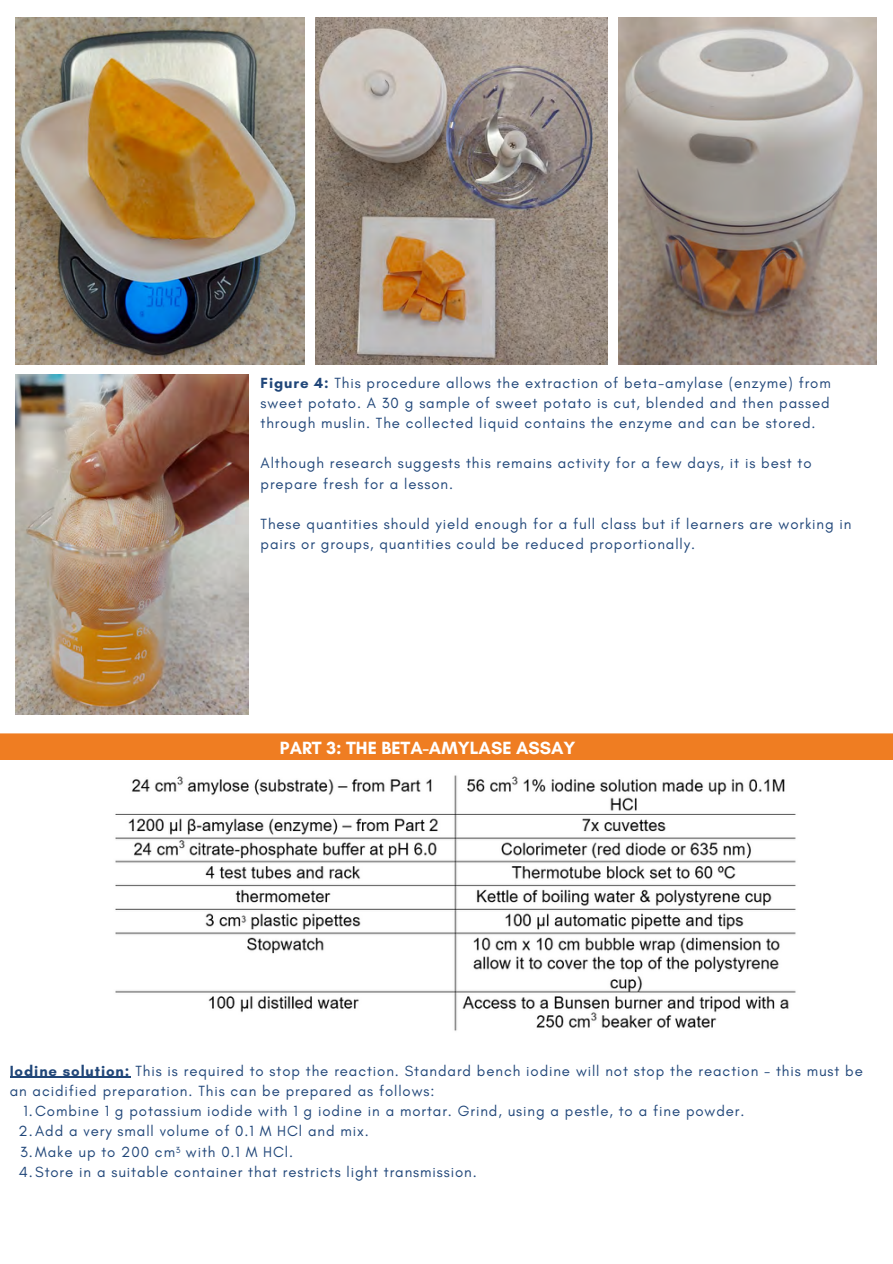
<style>
.page{position:relative;width:893px;height:1264px;background:#fff}
.page>*{position:absolute;margin:0;border:0;box-sizing:border-box;transform-origin:0 0}
.t1{font:700 18px "Glacial Indifference";color:#fff}
.t2{font:15px/20.2px "Glacial Indifference";letter-spacing:.06em;color:#204679}
.t3{font:9px "Glacial Indifference";color:#204679}
.s1{font-weight:700}
</style>
<div class="page">
<img style="left:16px;top:17px;width:289px;height:348px">
<img style="left:315px;top:17px;width:292px;height:348px">
<img style="left:618px;top:17px;width:258px;height:348px">
<img style="left:16px;top:374px;width:232px;height:340px">
<div style="left:0;top:733px;width:892px;height:27px;background:#ef7d22"></div>
<img style="left:115px;top:775px;width:681px;height:256px">
<hr style="left:10px;top:1076px;width:120px;height:1px;background:#204679">
<p class="t2" style="left:260px;top:372px;width:571px;text-align:justify"><span class="s1">Figure 4:</span> This procedure allows the extraction of beta-amylase (enzyme) from sweet potato. A 30 g sample of sweet potato is cut, blended and then passed through muslin. The collected liquid contains the enzyme and can be stored.</p>
<p class="t2" style="left:260px;top:453px;width:552px">Although research suggests this remains activity for a few days, it is best to prepare fresh for a lesson.</p>
<p class="t2" style="left:260px;top:514px;width:592px">These quantities should yield enough for a full class but if learners are working in pairs or groups, quantities could be reduced proportionally.</p>
<p class="t1" style="left:280px;top:737px;width:297px">PART 3: THE BETA-AMYLASE ASSAY</p>
<p class="t2" style="left:10px;top:1060px;width:854px"><span class="s1">Iodine solution:</span> This is required to stop the reaction. Standard bench iodine will not stop the reaction - this must be an acidified preparation. This can be prepared as follows:</p>
<p class="t2" style="left:24px;top:1100px;width:722px">1.Combine 1 g potassium iodide with 1 g iodine in a mortar. Grind, using a pestle, to a fine powder.</p>
<p class="t2" style="left:19px;top:1120px;width:351px">2.Add a very small volume of 0.1 M HCl and mix.</p>
<p class="t2" style="left:20px;top:1141px;width:274px">3.Make up to 200 cm with 0.1 M HCl.</p>
<p class="t2" style="left:19px;top:1161px;width:459px">4.Store in a suitable container that restricts light transmission.</p>
<p class="t3" style="left:176px;top:1143px;width:6px">3</p>
</div>
